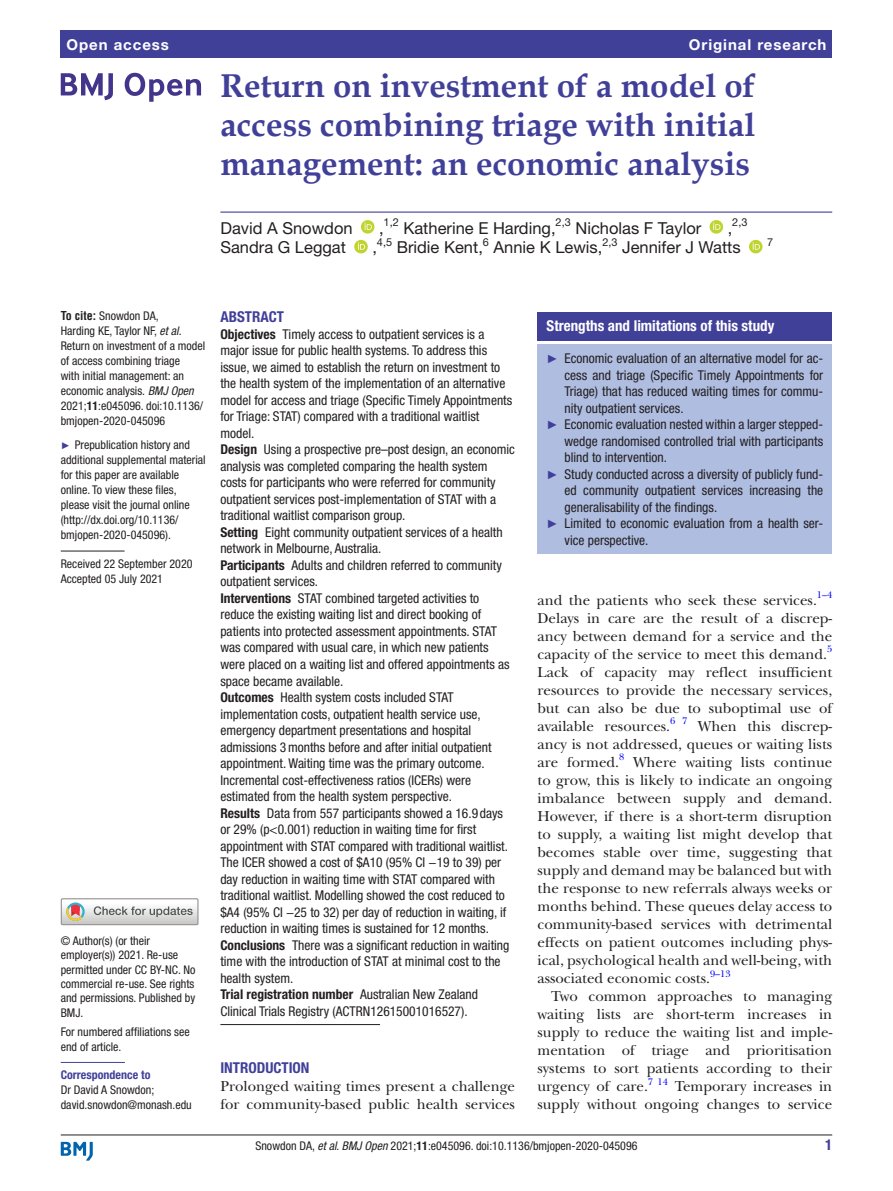
<style>
.page{position:relative;width:893px;height:1191px;background:#fff}
.page>*{position:absolute;margin:0;border:0;box-sizing:border-box;transform-origin:0 0}
.t1{font:700 33px/39px "Book Antiqua";color:#414099;text-align:justify}
.t2{font:16.5px "Helvetica Neue LT Std";color:#231f20}
.t3{font:15px/18px "New Baskerville";color:#231f20;text-align:justify}
.t4{font:700 condensed 15px "Helvetica Neue LT Std";color:#fff}
.t5{font:700 15px "Helvetica Neue LT Std";letter-spacing:.065em;color:#fff}
.t6{font:700 condensed 15px "Helvetica Neue LT Std";color:#414099}
.t7{font:condensed 13.5px/16.5px "Helvetica Neue LT Std";color:#231f20}
.t8{font:condensed 12px/15px "Helvetica Neue LT Std";color:#231f20}
.t9{font:700 condensed 12px "Helvetica Neue LT Std";color:#414099}
.t10{font:10.95px "Helvetica Neue LT Std";color:#231f20}
.t11{font:9.9px "New Baskerville";color:#00f}
.s1{font-family:"Helvetica LT Std";font-weight:700}
.s2{font-style:italic}
.s3{font-weight:700}
.s4{font-family:"Arial";font-stretch:normal;font-size:9.75px;color:#414099}
.s5{font-family:"Arial";font-stretch:normal;font-size:12px;color:#414099}
</style>
<div class="page">
<hr style="left:61px;top:1134px;width:771px;height:1px;background:#231f20">
<svg style="left:61px;top:1141px;width:32px;height:19px"></svg>
<div style="left:61px;top:31px;width:771px;height:27px;background:#414099"></div>
<hr style="left:220px;top:211px;width:612px;height:2px;background:#414099">
<svg style="left:361px;top:220px;width:13px;height:14px"></svg>
<svg style="left:710px;top:220px;width:13px;height:14px"></svg>
<svg style="left:354px;top:240px;width:14px;height:13px"></svg>
<svg style="left:749px;top:240px;width:13px;height:13px"></svg>
<hr style="left:61px;top:550px;width:64px;height:1px;background:#231f20">
<hr style="left:61px;top:1062px;width:64px;height:1px;background:#414099">
<svg style="left:61px;top:73px;width:52px;height:27px"></svg>
<svg style="left:125px;top:73px;width:76px;height:29px"></svg>
<div style="left:61px;top:898px;width:138px;height:27px;border:1px solid #969090"></div>
<svg style="left:61px;top:898px;width:137px;height:26px"></svg>
<hr style="left:220px;top:1024px;width:160px;height:1px;background:#231f20">
<div style="left:538px;top:312px;width:294px;height:28px;background:#414099"></div>
<div style="left:538px;top:344px;width:294px;height:210px;background:#afbde1"></div>
<p class="t5" style="left:66px;top:35px;width:104px">Open access</p>
<p class="t5" style="left:689px;top:35px;width:139px">Original research</p>
<h1 class="t1" style="left:220px;top:66px;width:537px">Return on investment of a model of access combining triage with initial management: an economic analysis</h1>
<p class="t2" style="left:220px;top:218px;width:134px">David A Snowdon</p>
<p class="t2" style="left:379px;top:218px;width:6px">,</p>
<p class="t10" style="left:384px;top:216px;width:17px">1,2</p>
<p class="t2" style="left:403px;top:218px;width:154px">Katherine E Harding,</p>
<p class="t10" style="left:556px;top:216px;width:17px">2,3</p>
<p class="t2" style="left:575px;top:218px;width:127px">Nicholas F Taylor</p>
<p class="t2" style="left:728px;top:218px;width:6px">,</p>
<p class="t10" style="left:732px;top:216px;width:17px">2,3</p>
<p class="t10" style="left:377px;top:235px;width:17px">4,5</p>
<p class="t2" style="left:397px;top:238px;width:88px">Bridie Kent,</p>
<p class="t10" style="left:483px;top:235px;width:8px">6</p>
<p class="t2" style="left:494px;top:238px;width:110px">Annie K Lewis,</p>
<p class="t10" style="left:602px;top:235px;width:17px">2,3</p>
<p class="t2" style="left:622px;top:238px;width:120px">Jennifer J Watts</p>
<p class="t10" style="left:767px;top:235px;width:8px">7</p>
<p class="t2" style="left:220px;top:238px;width:127px">Sandra G Leggat</p>
<p class="t2" style="left:372px;top:238px;width:6px">,</p>
<p class="t8" style="left:61px;top:308px;width:146px"><span class="s1">To cite:</span> Snowdon DA,<br>Harding KE, Taylor NF, <span class="s2">et al</span>.<br>Return on investment of a model of access combining triage<br>with initial management: an economic analysis. <span class="s2">BMJ Open<br></span>2021;<span class="s3">11</span>:e045096. doi:10.1136/ bmjopen-2020-045096</p>
<p class="t8" style="left:61px;top:437px;width:146px"><span class="s4">►</span> Prepublication history and additional supplemental material for this paper are available online. To view these files, please visit the journal online (http://dx.doi.org/10.1136/ bmjopen-2020-045096).</p>
<p class="t8" style="left:61px;top:556px;width:133px">Received 22 September 2020<br>Accepted 05 July 2021</p>
<p class="t8" style="left:61px;top:933px;width:136px;line-height:14.4px">© Author(s) (or their employer(s)) 2021. Re-use permitted under CC BY-NC. No commercial re-use. See rights and permissions. Published by<br>BMJ.</p>
<p class="t8" style="left:61px;top:1024px;width:130px">For numbered affiliations see end of article.</p>
<p class="t9" style="left:61px;top:1067px;width:91px">Correspondence to</p>
<p class="t8" style="left:61px;top:1082px;width:133px">Dr David A Snowdon; david.snowdon@monash.edu</p>
<p class="t6" style="left:220px;top:308px;width:65px">ABSTRACT</p>
<p class="t7" style="left:220px;top:326px;width:296px"><span class="s3">Objectives</span> Timely access to outpatient services is a major issue for public health systems. To address this issue, we aimed to establish the return on investment to the health system of the implementation of an alternative model for access and triage (Specific Timely Appointments for Triage: STAT) compared with a traditional waitlist model.<br><span class="s3">Design</span> Using a prospective pre–post design, an economic analysis was completed comparing the health system costs for participants who were referred for community outpatient services post-implementation of STAT with a traditional waitlist comparison group.<br><span class="s3">Setting</span> Eight community outpatient services of a health network in Melbourne, Australia.<br><span class="s3">Participants</span> Adults and children referred to community outpatient services.<br><span class="s3">Interventions</span> STAT combined targeted activities to reduce the existing waiting list and direct booking of patients into protected assessment appointments. STAT was compared with usual care, in which new patients were placed on a waiting list and offered appointments as space became available.<br><span class="s3">Outcomes</span> Health system costs included STAT implementation costs, outpatient health service use, emergency department presentations and hospital admissions 3months before and after initial outpatient appointment. Waiting time was the primary outcome.<br>Incremental cost-effectiveness ratios (ICERs) were estimated from the health system perspective.<br><span class="s3">Results</span> Data from 557 participants showed a 16.9 days or 29% (p&lt;0.001) reduction in waiting time for first appointment with STAT compared with traditional waitlist.<br>The ICER showed a cost of $A10 (95% CI −19 to 39) per day reduction in waiting time with STAT compared with traditional waitlist. Modelling showed the cost reduced to $A4 (95% CI −25 to 32) per day of reduction in waiting, if reduction in waiting times is sustained for 12 months.<br><span class="s3">Conclusions</span> There was a significant reduction in waiting time with the introduction of STAT at minimal cost to the health system.<br><span class="s3">Trial registration number</span> Australian New Zealand Clinical Trials Registry (ACTRN12615001016527).</p>
<p class="t6" style="left:220px;top:1059px;width:91px">INTRODUCTION</p>
<p class="t3" style="left:220px;top:1077px;width:296px">Prolonged waiting times present a challenge for community-based public health services</p>
<p class="t4" style="left:547px;top:317px;width:229px">Strengths and limitations of this study</p>
<p class="t7" style="left:547px;top:350px;width:278px"><span class="s5">►</span> Economic evaluation of an alternative model for ac-</p>
<p class="t7" style="left:565px;top:366px;width:260px">cess and triage (Specific Timely Appointments for</p>
<p class="t7" style="left:565px;top:383px;width:260px">Triage) that has reduced waiting times for commu-</p>
<p class="t7" style="left:565px;top:399px;width:121px">nity outpatient services.</p>
<p class="t7" style="left:547px;top:416px;width:278px"><span class="s5">►</span> Economic evaluation nested within a larger stepped-</p>
<p class="t7" style="left:565px;top:432px;width:260px">wedge randomised controlled trial with participants</p>
<p class="t7" style="left:565px;top:449px;width:104px">blind to intervention.</p>
<p class="t7" style="left:547px;top:465px;width:278px"><span class="s5">►</span> Study conducted across a diversity of publicly fund-</p>
<p class="t7" style="left:565px;top:482px;width:260px">ed community outpatient services increasing the</p>
<p class="t7" style="left:565px;top:498px;width:154px">generalisability of the findings.</p>
<p class="t7" style="left:547px;top:515px;width:278px"><span class="s5">►</span> Limited to economic evaluation from a health ser-</p>
<p class="t7" style="left:565px;top:531px;width:85px">vice perspective.</p>
<p class="t3" style="left:538px;top:591px;width:296px">and the patients who seek these services.<sup>1–4<br></sup>Delays in care are the result of a discrep&shy;ancy between demand for a service and the capacity of the service to meet this demand.</p>
<p class="t11" style="left:827px;top:643px;width:7px">5</p>
<p class="t3" style="left:538px;top:663px;width:296px">Lack of capacity may reflect insufficient resources to provide the necessary services, but can also be due to suboptimal use of available resources.</p>
<p class="t11" style="left:670px;top:715px;width:19px">6 7</p>
<p class="t3" style="left:538px;top:717px;width:296px;text-indent:160px">When this discrep&shy;ancy is not addressed, queues or waiting lists are formed.</p>
<p class="t11" style="left:619px;top:751px;width:7px">8</p>
<p class="t3" style="left:538px;top:753px;width:296px;text-indent:96px">Where waiting lists continue to grow, this is likely to indicate an ongoing imbalance between supply and demand.<br>However, if there is a short-term disruption to supply, a waiting list might develop that becomes stable over time, suggesting that supply and demand may be balanced but with the response to new referrals always weeks or months behind. These queues delay access to community-based services with detrimental effects on patient outcomes including phys&shy;ical, psychological health and well-being, with associated economic costs.<sup>9–13</sup></p>
<p class="t3" style="left:538px;top:987px;width:296px;text-indent:14px">Two common approaches to managing waiting lists are short-term increases in supply to reduce the waiting list and imple&shy;mentation of triage and prioritisation systems to sort patients according to their urgency of care.</p>
<p class="t11" style="left:648px;top:1075px;width:21px">7 14</p>
<p class="t3" style="left:538px;top:1077px;width:296px;text-align:right">Temporary increases in<br>supply without ongoing changes to service</p>
<p class="t8" style="left:255px;top:1137px;width:384px">Snowdon DA, <span class="s2">et al</span>. <span class="s2">BMJ Open</span> 2021;<span class="s3">11</span>:e045096. doi:10.1136/bmjopen-2020-045096</p>
<p class="t6" style="left:825px;top:1135px;width:9px">1</p>
</div>
